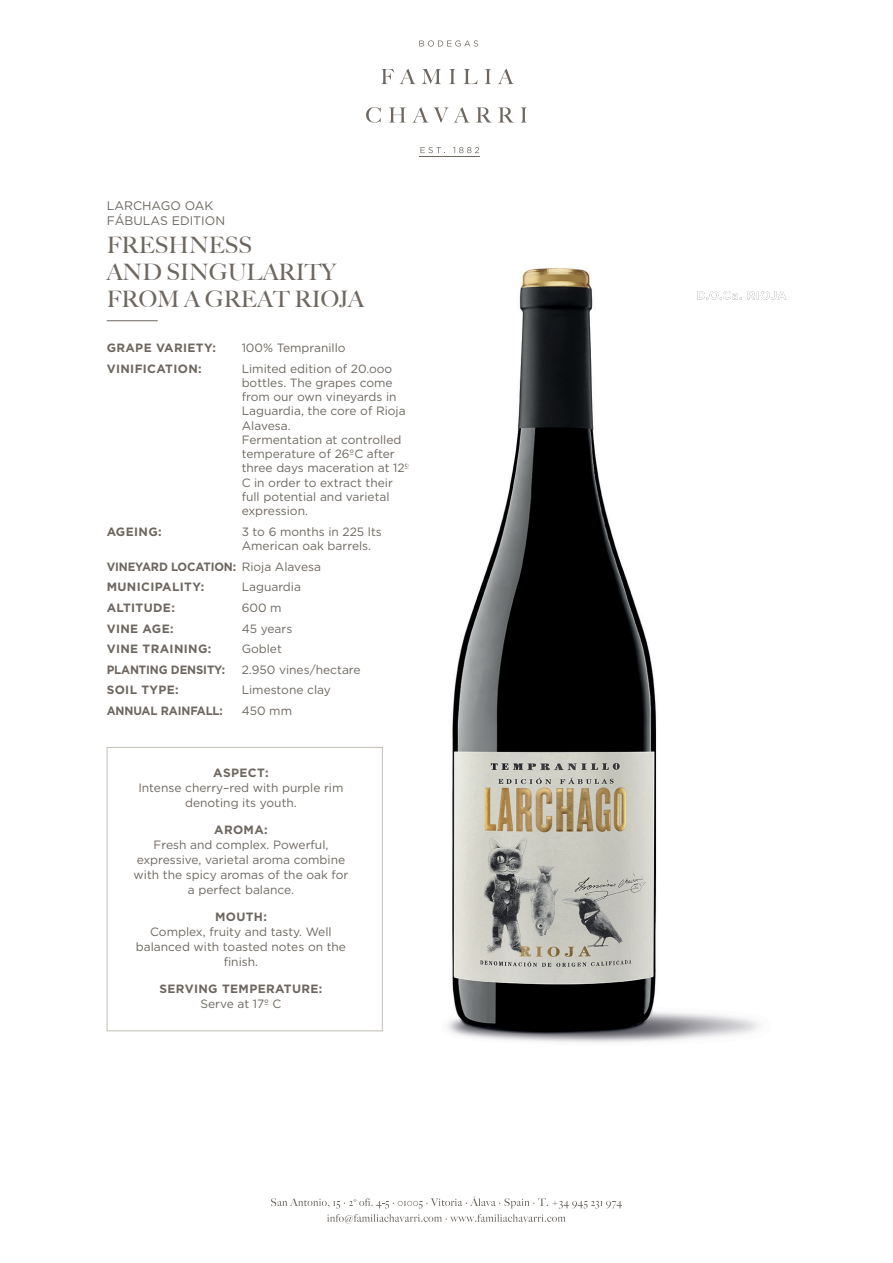
<style>
.page{position:relative;width:893px;height:1263px;background:#fff}
.page>*{position:absolute;margin:0;border:0;box-sizing:border-box;transform-origin:0 0}
.t1{font:500 22.65px/27.2px "Big Caslon";color:#6d6760}
.t2{font:12.3px/14.9px "Gotham";color:#6d6760}
.t3{font:12px/14.2px "Gotham";color:#6d6760;text-align:center}
.t4{font:700 12px "Gotham";letter-spacing:.03em;color:#6d6760}
.t5{font:700 12px/20.7px "Gotham";letter-spacing:-.01em;color:#6d6760;scale:.95 1}
.s1{font-weight:400}
</style>
<div class="page">
<svg style="left:366px;top:107px;width:15px;height:16px"></svg>
<svg style="left:389px;top:107px;width:17px;height:16px"></svg>
<svg style="left:412px;top:107px;width:58px;height:16px"></svg>
<svg style="left:476px;top:107px;width:16px;height:16px"></svg>
<svg style="left:498px;top:107px;width:16px;height:16px"></svg>
<svg style="left:521px;top:107px;width:6px;height:16px"></svg>
<svg style="left:381px;top:69px;width:13px;height:15px"></svg>
<svg style="left:400px;top:69px;width:16px;height:15px"></svg>
<svg style="left:422px;top:69px;width:19px;height:15px"></svg>
<svg style="left:449px;top:69px;width:6px;height:15px"></svg>
<svg style="left:463px;top:69px;width:15px;height:15px"></svg>
<svg style="left:485px;top:69px;width:6px;height:15px"></svg>
<svg style="left:498px;top:69px;width:16px;height:15px"></svg>
<svg style="left:419px;top:40px;width:59px;height:7px"></svg>
<svg style="left:420px;top:147px;width:25px;height:6px"></svg>
<svg style="left:453px;top:147px;width:26px;height:6px"></svg>
<hr style="left:420px;top:157px;width:60px;height:1px;background:#6d6760">
<svg style="left:271px;top:1196px;width:351px;height:27px"></svg>
<hr style="left:107px;top:320px;width:51px;height:1px;background:#6d6760">
<div style="left:107px;top:747px;width:276px;height:284px;border:1px solid #c3bdb4"></div>
<img style="left:447px;top:268px;width:340px;height:775px">
<img style="left:736px;top:320px;width:51px;height:1px">
<img style="left:697px;top:291px;width:34px;height:9px">
<svg style="left:732px;top:293px;width:10px;height:7px"></svg>
<img style="left:743px;top:291px;width:43px;height:9px">
<p class="t2" style="left:107px;top:198px;width:120px">LARCHAGO OAK<br>FÁBULAS EDITION</p>
<h1 class="t1" style="left:107px;top:231px;width:259px">FRESHNESS<br>AND SINGULARITY<br>FROM A GREAT RIOJA</h1>
<p class="t4" style="left:107px;top:341px;width:111px">GRAPE VARIETY:</p>
<p class="t3" style="left:242px;top:340px;width:105px">100% Tempranillo</p>
<p class="t4" style="left:107px;top:361px;width:97px">VINIFICATION:</p>
<p class="t3" style="left:242px;top:361px;width:169px;text-align:left">Limited edition of 20.ooo bottles. The grapes come from our own vineyards in<br>Laguardia, the core of Rioja<br>Alavesa.<br>Fermentation at controlled temperature of 26ºC after three days maceration at 12º<br>C in order to extract their full potential and varietal expression.</p>
<p class="t4" style="left:107px;top:524px;width:57px">AGEING:</p>
<p class="t3" style="left:242px;top:524px;width:142px;text-align:left">3 to 6 months in 225 lts<br>American oak barrels.</p>
<p class="t5" style="left:107px;top:556px;width:227px">VINEYARD LOCATION: <span class="s1">Rioja Alavesa<br></span>MUNICIPALITY:</p>
<p class="t3" style="left:242px;top:580px;width:61px">Laguardia</p>
<p class="t4" style="left:107px;top:601px;width:70px">ALTITUDE:</p>
<p class="t3" style="left:242px;top:600px;width:41px">600 m</p>
<p class="t4" style="left:107px;top:621px;width:68px">VINE AGE:</p>
<p class="t3" style="left:242px;top:621px;width:52px">45 years</p>
<p class="t4" style="left:107px;top:642px;width:106px">VINE TRAINING:</p>
<p class="t3" style="left:242px;top:642px;width:42px">Goblet</p>
<p class="t5" style="left:107px;top:659px;width:126px">PLANTING DENSITY:</p>
<p class="t3" style="left:242px;top:662px;width:120px">2.950 vines/hectare</p>
<p class="t4" style="left:107px;top:683px;width:74px">SOIL TYPE:</p>
<p class="t3" style="left:242px;top:683px;width:91px">Limestone clay</p>
<p class="t5" style="left:107px;top:700px;width:124px">ANNUAL RAINFALL:</p>
<p class="t3" style="left:242px;top:703px;width:52px">450 mm</p>
<p class="t4" style="left:213px;top:765px;width:57px">ASPECT:</p>
<p class="t3" style="left:138px;top:779px;width:207px;line-height:15px">Intense cherry–red with purple rim denoting its youth.</p>
<p class="t4" style="left:214px;top:822px;width:55px">AROMA:</p>
<p class="t3" style="left:134px;top:837px;width:216px;line-height:15px">Fresh and complex. Powerful, expressive, varietal aroma combine with the spicy aromas of the oak for a perfect balance.</p>
<p class="t4" style="left:215px;top:910px;width:53px">MOUTH:</p>
<p class="t3" style="left:136px;top:924px;width:212px;line-height:15px">Complex, fruity and tasty. Well balanced with toasted notes on the finish.</p>
<p class="t4" style="left:159px;top:982px;width:164px">SERVING TEMPERATURE:</p>
<p class="t3" style="left:200px;top:996px;width:82px">Serve at 17º C</p>
</div>
